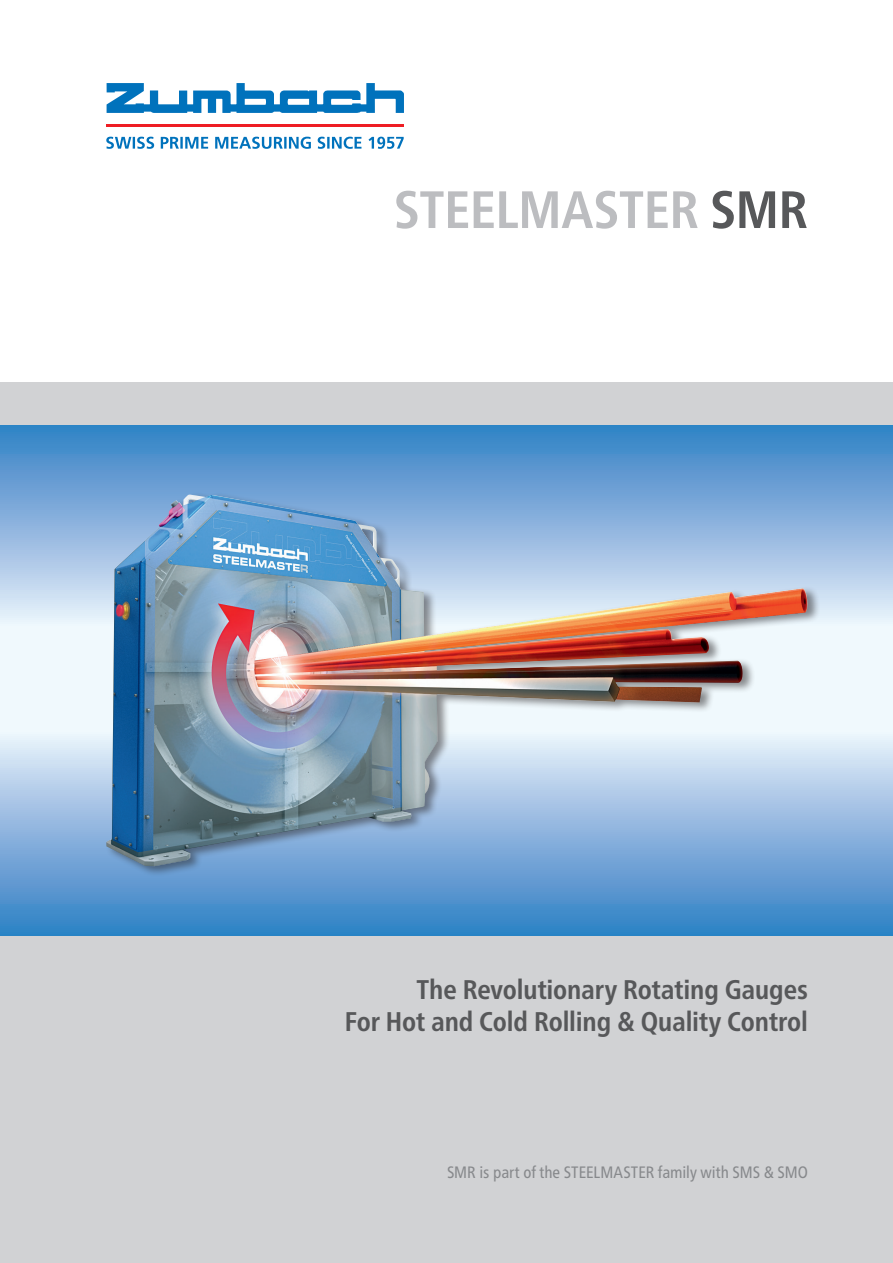
<style>
.page{position:relative;width:893px;height:1263px;background:#fff}
.page>*{position:absolute;margin:0;border:0;box-sizing:border-box;transform-origin:0 0}
.t1{font:700 condensed 52.5px "Frutiger Neue LTW1 G";color:#bcbdc0}
.t2{font:700 condensed 27px/32.4px "Frutiger Neue LTW1 G";letter-spacing:-.005em;color:#57585a;text-align:right}
.t3{font:condensed 16.5px "Frutiger Neue LTW1 G";color:#87898c}
.s1{color:#57585a}
</style>
<div class="page">
<div style="left:0;top:383px;width:893px;height:880px;background:#d1d2d4"></div>
<svg style="left:0;top:425px;width:893px;height:510px;background:#77aad8"></svg>
<div style="left:106px;top:492px;width:715px;height:385px;background:#231f20;opacity:.5"></div>
<img style="left:106px;top:495px;width:702px;height:371px">
<svg style="left:106px;top:137px;width:298px;height:12px"></svg>
<svg style="left:107px;top:83px;width:297px;height:30px"></svg>
<hr style="left:106px;top:124px;width:298px;height:3px;background:#ee1d23">
<h1 class="t1" style="left:394px;top:170px;width:416px">STEELMASTER <span class="s1">SMR</span></h1>
<p class="t2" style="left:345px;top:971px;width:465px">The Revolutionary Rotating Gauges<br>For Hot and Cold Rolling &amp; Quality Control</p>
<p class="t3" style="left:447px;top:1160px;width:362px">SMR is part of the STEELMASTER family with SMS &amp; SMO</p>
</div>
